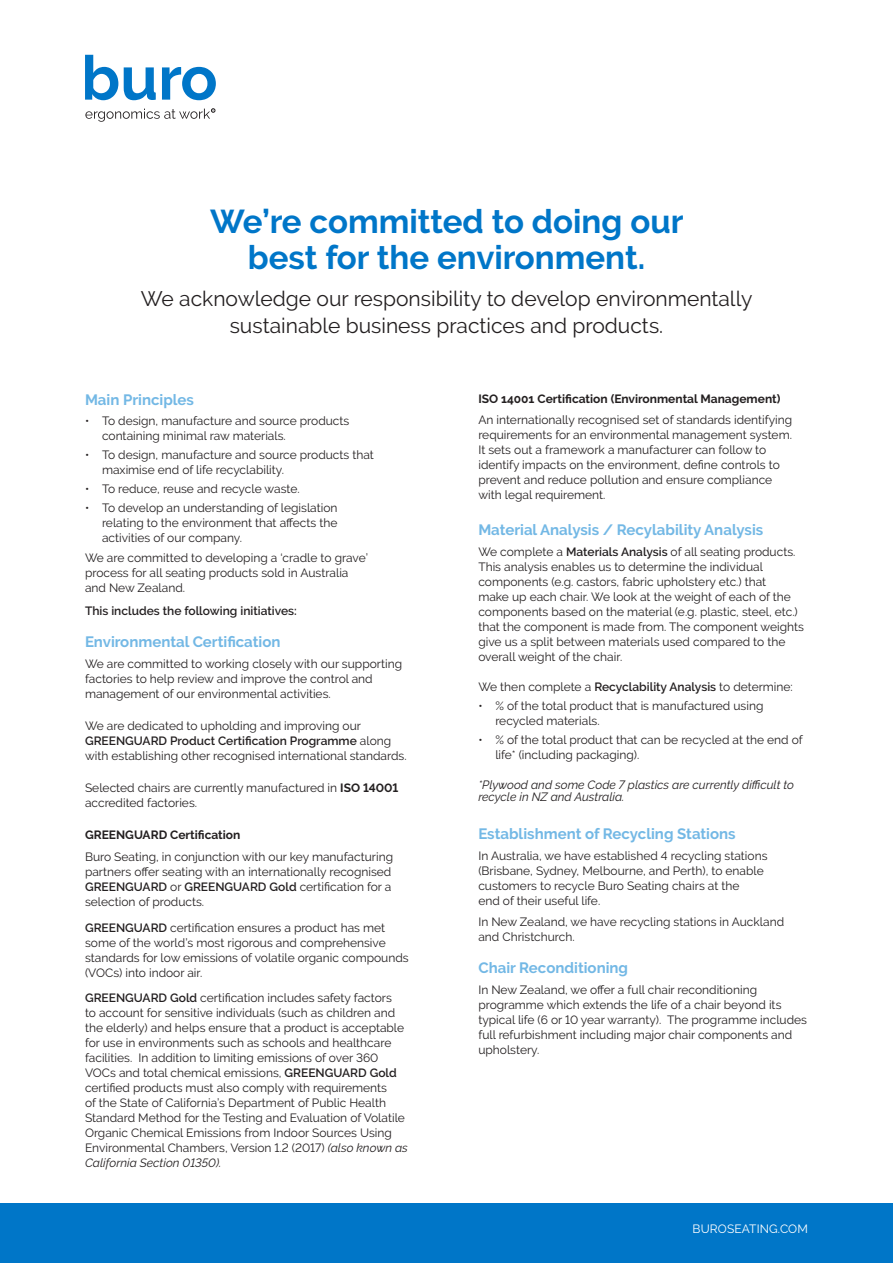
<style>
.page{position:relative;width:893px;height:1263px;background:#fff}
.page>*{position:absolute;margin:0;border:0;box-sizing:border-box;transform-origin:0 0}
.t1{font:700 33px/36px "Raleway";color:#0076c8;text-align:center}
.t2{font:21px/27px "Raleway";color:#231f20;text-align:center}
.t3{font:700 15px "Raleway";color:#73b8e5}
.t4{font:12px/15px "Raleway";color:#231f20}
.t5{font:italic 12px/12px "Raleway";color:#231f20}
.t6{font:600 12px "Raleway";color:#231f20}
.t7{font:700 12px "Raleway";color:#231f20}
.t8{font:12px "Raleway";letter-spacing:.01em;color:#fff}
.s1{font-weight:600}
.s2{font-weight:700}
.s3{font-style:italic}
</style>
<div class="page">
<div style="left:0;top:1203px;width:893px;height:60px;background:#0076c8"></div>
<svg style="left:85px;top:55px;width:33px;height:45px"></svg>
<svg style="left:124px;top:67px;width:32px;height:33px"></svg>
<svg style="left:162px;top:67px;width:54px;height:33px"></svg>
<svg style="left:85px;top:109px;width:130px;height:13px"></svg>
<p class="t1" style="left:210px;top:204px;width:475px">We’re committed to doing our best for the environment.</p>
<p class="t2" style="left:141px;top:285px;width:613px">We acknowledge our responsibility to develop environmentally sustainable business practices and products.</p>
<p class="t3" style="left:85px;top:391px;width:111px">Main Principles</p>
<p class="t4" style="left:102px;top:413px;width:249px;text-indent:-17px">• To design, manufacture and source products containing minimal raw materials.</p>
<p class="t4" style="left:102px;top:447px;width:273px;text-indent:-17px">• To design, manufacture and source products that maximise end of life recyclability.</p>
<p class="t4" style="left:85px;top:481px;width:216px">• To reduce, reuse and recycle waste.</p>
<p class="t4" style="left:102px;top:501px;width:237px;text-align:justify;text-indent:-17px">• To develop an understanding of legislation relating to the environment that affects the activities of our company.</p>
<p class="t4" style="left:85px;top:550px;width:284px">We are committed to developing a ‘cradle to grave’ process for all seating products sold in Australia and New Zealand.</p>
<p class="t6" style="left:85px;top:604px;width:213px">This includes the following initiatives:</p>
<p class="t3" style="left:85px;top:633px;width:197px">Environmental Certification</p>
<p class="t4" style="left:85px;top:656px;width:319px">We are committed to working closely with our supporting factories to help review and improve the control and management of our environmental activities.</p>
<p class="t4" style="left:85px;top:718px;width:323px">We are dedicated to upholding and improving our<br><span class="s1">GREENGUARD Product Certification Programme</span> along with establishing other recognised international standards.</p>
<p class="t4" style="left:85px;top:780px;width:315px">Selected chairs are currently manufactured in <span class="s2">ISO 14001 </span>accredited factories.</p>
<p class="t7" style="left:85px;top:828px;width:157px">GREENGUARD Certification</p>
<p class="t4" style="left:85px;top:850px;width:310px">Buro Seating, in conjunction with our key manufacturing partners offer seating with an internationally recognised <span class="s1">GREENGUARD</span> or <span class="s1">GREENGUARD Gold</span> certification for a selection of products.</p>
<p class="t4" style="left:85px;top:920px;width:325px"><span class="s1">GREENGUARD</span> certification ensures a product has met some of the world’s most rigorous and comprehensive standards for low emissions of volatile organic compounds (VOCs) into indoor air.</p>
<p class="t4" style="left:85px;top:990px;width:324px"><span class="s1">GREENGUARD Gold</span> certification includes safety factors<br>to account for sensitive individuals (such as children and the elderly) and helps ensure that a product is acceptable for use in environments such as schools and healthcare facilities. In addition to limiting emissions of over 360<br>VOCs and total chemical emissions, <span class="s1">GREENGUARD Gold </span>certified products must also comply with requirements<br>of the State of California’s Department of Public Health Standard Method for the Testing and Evaluation of Volatile Organic Chemical Emissions from Indoor Sources Using Environmental Chambers, Version 1.2 (2017) <span class="s3">(also known as California Section 01350).</span></p>
<p class="t4" style="left:478px;top:388px;width:315px;line-height:21px"><span class="s2">ISO 14001 Certification (Environmental Management)<br></span>An internationally recognised set of standards identifying</p>
<p class="t4" style="left:478px;top:427px;width:315px">requirements for an environmental management system.<br>It sets out a framework a manufacturer can follow to identify impacts on the environment, define controls to prevent and reduce pollution and ensure compliance with legal requirement.</p>
<p class="t3" style="left:478px;top:521px;width:286px">Material Analysis / Recylability Analysis</p>
<p class="t4" style="left:478px;top:544px;width:327px">We complete a <span class="s1">Materials Analysis</span> of all seating products.<br>This analysis enables us to determine the individual components (e.g. castors, fabric upholstery etc.) that<br>make up each chair. We look at the weight of each of the components based on the material (e.g. plastic, steel, etc.) that the component is made from. The component weights give us a split between materials used compared to the overall weight of the chair.</p>
<p class="t4" style="left:478px;top:679px;width:316px">We then complete a <span class="s1">Recyclability Analysis</span> to determine:</p>
<p class="t4" style="left:495px;top:698px;width:270px;text-indent:-17px">• % of the total product that is manufactured using recycled materials.</p>
<p class="t4" style="left:495px;top:732px;width:309px;text-indent:-17px">• % of the total product that can be recycled at the end of life* (including packaging).</p>
<p class="t5" style="left:478px;top:778px;width:317px">*Plywood and some Code 7 plastics are currently difficult to recycle in NZ and Australia.</p>
<p class="t3" style="left:478px;top:825px;width:259px">Establishment of Recycling Stations</p>
<p class="t4" style="left:478px;top:848px;width:291px">In Australia, we have established 4 recycling stations (Brisbane, Sydney, Melbourne, and Perth), to enable customers to recycle Buro Seating chairs at the<br>end of their useful life.</p>
<p class="t4" style="left:478px;top:914px;width:307px">In New Zealand, we have recycling stations in Auckland and Christchurch.</p>
<p class="t3" style="left:478px;top:959px;width:151px">Chair Reconditioning</p>
<p class="t4" style="left:478px;top:982px;width:330px">In New Zealand, we offer a full chair reconditioning programme which extends the life of a chair beyond its typical life (6 or 10 year warranty). The programme includes full refurbishment including major chair components and upholstery.</p>
<p class="t8" style="left:693px;top:1222px;width:117px">BUROSEATING.COM</p>
</div>
